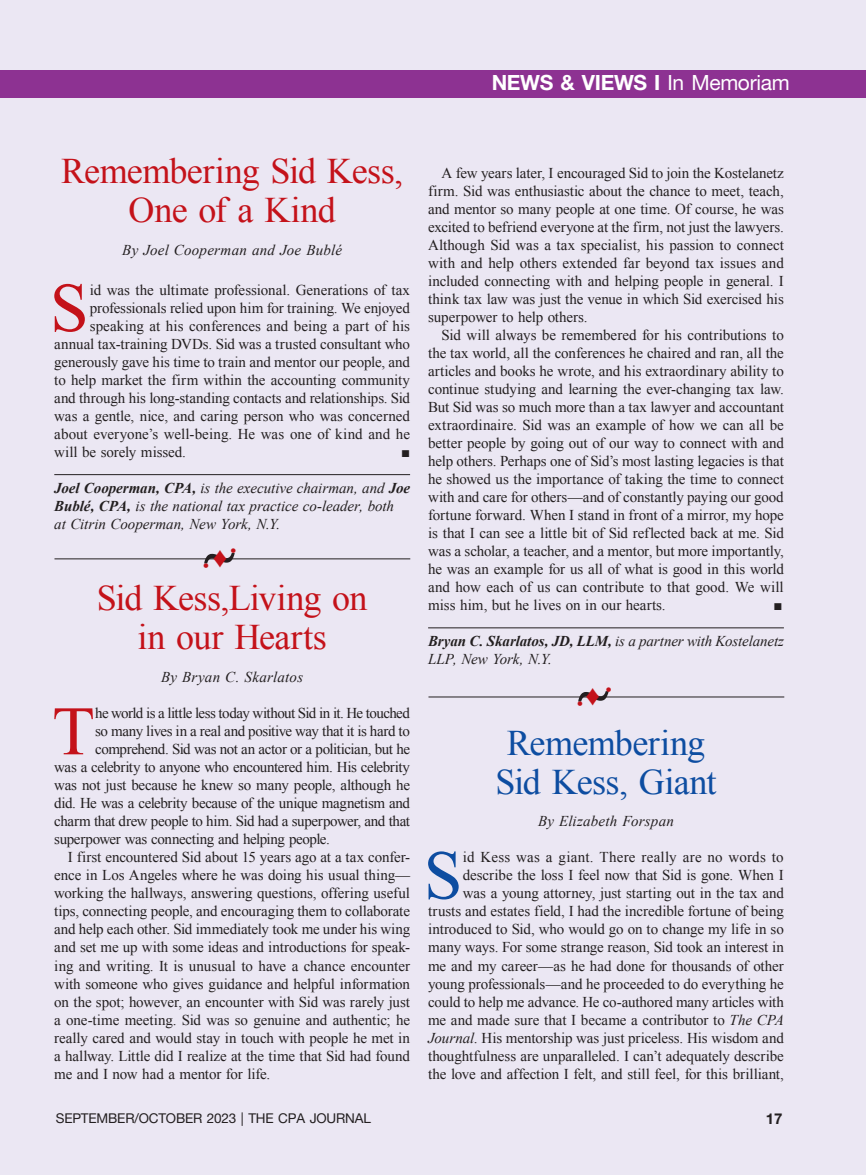
<style>
.page{position:relative;width:866px;height:1175px;background:#fff}
.page>*{position:absolute;margin:0;border:0;box-sizing:border-box;transform-origin:0 0}
.t1{font:69.3px "Times New Roman";color:#c4121a}
.t2{font:69.3px "Times New Roman";color:#0d4da1}
.t3{font:52.5px "Helvetica";color:#231f20}
.t4{font:36px/39px "Times New Roman";letter-spacing:-.015em;color:#c4121a;text-align:center}
.t5{font:36px/39px "Times New Roman";letter-spacing:-.015em;color:#0d4da1;text-align:center}
.t6{font:36px "Helvetica";color:#c4121a}
.t7{font:700 21px "Helvetica Neue LT Std";letter-spacing:-.015em;color:#fff}
.t8{font:15px/18px "Times New Roman";letter-spacing:-.01em;color:#231f20;text-align:justify}
.t9{font:italic 15px/18px "Times New Roman";color:#231f20}
.t10{font:15px "Times New Roman";letter-spacing:-.03em;color:#231f20}
.t11{font:15px "Times New Roman";letter-spacing:-.04em;color:#231f20}
.t12{font:700 15px "Helvetica Neue LT Std";color:#231f20}
.t13{font:13.5px "Helvetica Neue LT Std";letter-spacing:-.015em;color:#231f20}
.s1{font-weight:400}
.s2{font-weight:700}
.s3{font-family:"Times New Roman";font-size:28.5px;color:#c4121a}
.s4{font-style:italic}
</style>
<div class="page">
<div style="left:0;top:0;width:865px;height:1174px;background:#ebe7f3"></div>
<div style="left:0;top:70px;width:865px;height:28px;background:#8d3292"></div>
<hr style="left:54px;top:474px;width:356px;height:1px;background:#231f20">
<hr style="left:428px;top:627px;width:355px;height:1px;background:#231f20">
<hr style="left:428px;top:696px;width:356px;height:1px;background:#231f20">
<hr style="left:54px;top:558px;width:356px;height:1px;background:#231f20">
<h3 class="t7" style="left:491px;top:70px;width:299px">NEWS &amp; VIEWS I <span class="s1">In Memoriam</span></h3>
<h3 class="t4" style="left:61px;top:151px;width:343px">Remembering Sid Kess,<br>One of a Kind</h3>
<p class="t9" style="left:122px;top:241px;width:221px">By Joel Cooperman and Joe Bublé</p>
<h1 class="t1" style="left:50px;top:261px;width:40px">S</h1>
<p class="t8" style="left:90px;top:280px;width:322px">id was the ultimate professional. Generations of tax</p>
<p class="t8" style="left:90px;top:298px;width:321px">professionals relied upon him for training. We enjoyed</p>
<p class="t8" style="left:90px;top:316px;width:322px">speaking at his conferences and being a part of his</p>
<p class="t8" style="left:54px;top:334px;width:357px">annual tax-training DVDs. Sid was a trusted consultant who</p>
<p class="t8" style="left:54px;top:352px;width:357px">generously gave his time to train and mentor our people, and</p>
<p class="t8" style="left:54px;top:370px;width:357px">to help market the firm within the accounting community</p>
<p class="t8" style="left:54px;top:388px;width:357px">and through his long-standing contacts and relationships. Sid</p>
<p class="t8" style="left:54px;top:406px;width:357px">was a gentle, nice, and caring person who was concerned</p>
<p class="t8" style="left:54px;top:424px;width:357px">about everyone’s well-being. He was one of kind and he</p>
<p class="t8" style="left:54px;top:442px;width:133px">will be sorely missed.</p>
<p class="t8" style="left:401px;top:442px;width:11px">■</p>
<p class="t9" style="left:54px;top:478px;width:357px"><span class="s2">Joel Cooperman, CPA,</span> is the executive chairman, and <span class="s2">Joe<br>Bublé, CPA,</span> is the national tax practice co-leader, both<br>at Citrin Cooperman, New York, N.Y.</p>
<h2 class="t3" style="left:204px;top:512px;width:36px">~<span class="s3">♦</span> <sup>·</sup></h2>
<h3 class="t6" style="left:201px;top:537px;width:12px">·</h3>
<h3 class="t4" style="left:97px;top:578px;width:272px">Sid Kess,Living on in our Hearts</h3>
<p class="t9" style="left:161px;top:667px;width:143px">By Bryan C. Skarlatos</p>
<h1 class="t1" style="left:52px;top:684px;width:44px">T</h1>
<p class="t11" style="left:95px;top:703px;width:316px">he world is a little less today without Sid in it. He touched</p>
<p class="t8" style="left:95px;top:721px;width:316px">so many lives in a real and positive way that it is hard to</p>
<p class="t10" style="left:95px;top:739px;width:316px">comprehend. Sid was not an actor or a politician, but he</p>
<p class="t10" style="left:54px;top:757px;width:357px">was a celebrity to anyone who encountered him. His celebrity</p>
<p class="t8" style="left:54px;top:775px;width:357px">was not just because he knew so many people, although he</p>
<p class="t10" style="left:54px;top:793px;width:357px">did. He was a celebrity because of the unique magnetism and</p>
<p class="t8" style="left:54px;top:811px;width:357px">charm that drew people to him. Sid had a superpower, and that</p>
<p class="t8" style="left:54px;top:829px;width:277px">superpower was connecting and helping people.</p>
<p class="t8" style="left:68px;top:847px;width:343px">I first encountered Sid about 15 years ago at a tax confer-</p>
<p class="t8" style="left:54px;top:865px;width:357px">ence in Los Angeles where he was doing his usual thing—</p>
<p class="t8" style="left:54px;top:883px;width:357px">working the hallways, answering questions, offering useful</p>
<p class="t8" style="left:54px;top:901px;width:357px">tips, connecting people, and encouraging them to collaborate</p>
<p class="t8" style="left:54px;top:919px;width:357px">and help each other. Sid immediately took me under his wing</p>
<p class="t8" style="left:54px;top:937px;width:357px">and set me up with some ideas and introductions for speak-</p>
<p class="t8" style="left:54px;top:955px;width:357px">ing and writing. It is unusual to have a chance encounter</p>
<p class="t8" style="left:54px;top:973px;width:357px">with someone who gives guidance and helpful information</p>
<p class="t8" style="left:54px;top:991px;width:357px">on the spot; however, an encounter with Sid was rarely just</p>
<p class="t8" style="left:54px;top:1009px;width:357px">a one-time meeting. Sid was so genuine and authentic; he</p>
<p class="t8" style="left:54px;top:1027px;width:357px">really cared and would stay in touch with people he met in</p>
<p class="t8" style="left:54px;top:1045px;width:357px">a hallway. Little did I realize at the time that Sid had found</p>
<p class="t8" style="left:54px;top:1063px;width:217px">me and I now had a mentor for life.</p>
<p class="t8" style="left:428px;top:163px;width:357px;text-indent:14px">A few years later, I encouraged Sid to join the Kostelanetz firm. Sid was enthusiastic about the chance to meet, teach, and mentor so many people at one time. Of course, he was excited to befriend everyone at the firm, not just the lawyers.<br>Although Sid was a tax specialist, his passion to connect with and help others extended far beyond tax issues and included connecting with and helping people in general. I think tax law was just the venue in which Sid exercised his superpower to help others.</p>
<p class="t8" style="left:428px;top:325px;width:357px;text-indent:14px">Sid will always be remembered for his contributions to the tax world, all the conferences he chaired and ran, all the articles and books he wrote, and his extraordinary ability to continue studying and learning the ever-changing tax law.<br>But Sid was so much more than a tax lawyer and accountant extraordinaire. Sid was an example of how we can all be better people by going out of our way to connect with and help others. Perhaps one of Sid’s most lasting legacies is that he showed us the importance of taking the time to connect with and care for others—and of constantly paying our good fortune forward. When I stand in front of a mirror, my hope is that I can see a little bit of Sid reflected back at me. Sid was a scholar, a teacher, and a mentor, but more importantly, he was an example for us all of what is good in this world and how each of us can contribute to that good. We will miss him, but he lives on in our hearts.</p>
<p class="t8" style="left:773px;top:595px;width:11px">■</p>
<p class="t9" style="left:428px;top:631px;width:357px"><span class="s2">Bryan C. Skarlatos, JD, LLM,</span> is a partner with Kostelanetz<br>LLP, New York, N.Y.</p>
<h2 class="t3" style="left:577px;top:650px;width:38px">~<span class="s3">♦</span> <sup>·</sup></h2>
<h3 class="t6" style="left:575px;top:675px;width:12px">·</h3>
<h3 class="t5" style="left:495px;top:722px;width:222px">Remembering<br>Sid Kess, Giant</h3>
<p class="t9" style="left:538px;top:811px;width:137px">By Elizabeth Forspan</p>
<h1 class="t2" style="left:423px;top:828px;width:40px">S</h1>
<p class="t8" style="left:428px;top:847px;width:357px;text-align:right">id Kess was a giant. There really are no words to describe the loss I feel now that Sid is gone. When I<br>was a young attorney, just starting out in the tax and trusts and estates field, I had the incredible fortune of being introduced to Sid, who would go on to change my life in so many ways. For some strange reason, Sid took an interest in me and my career—as he had done for thousands of other young professionals—and he proceeded to do everything he could to help me advance. He co-authored many articles with me and made sure that I became a contributor to <span class="s4">The CPA Journal</span>. His mentorship was just priceless. His wisdom and thoughtfulness are unparalleled. I can’t adequately describe the love and affection I felt, and still feel, for this brilliant,</p>
<p class="t13" style="left:56px;top:1109px;width:316px">SEPTEMBER/OCTOBER 2023 | THE CPA JOURNAL</p>
<p class="t12" style="left:765px;top:1109px;width:18px">17</p>
</div>
